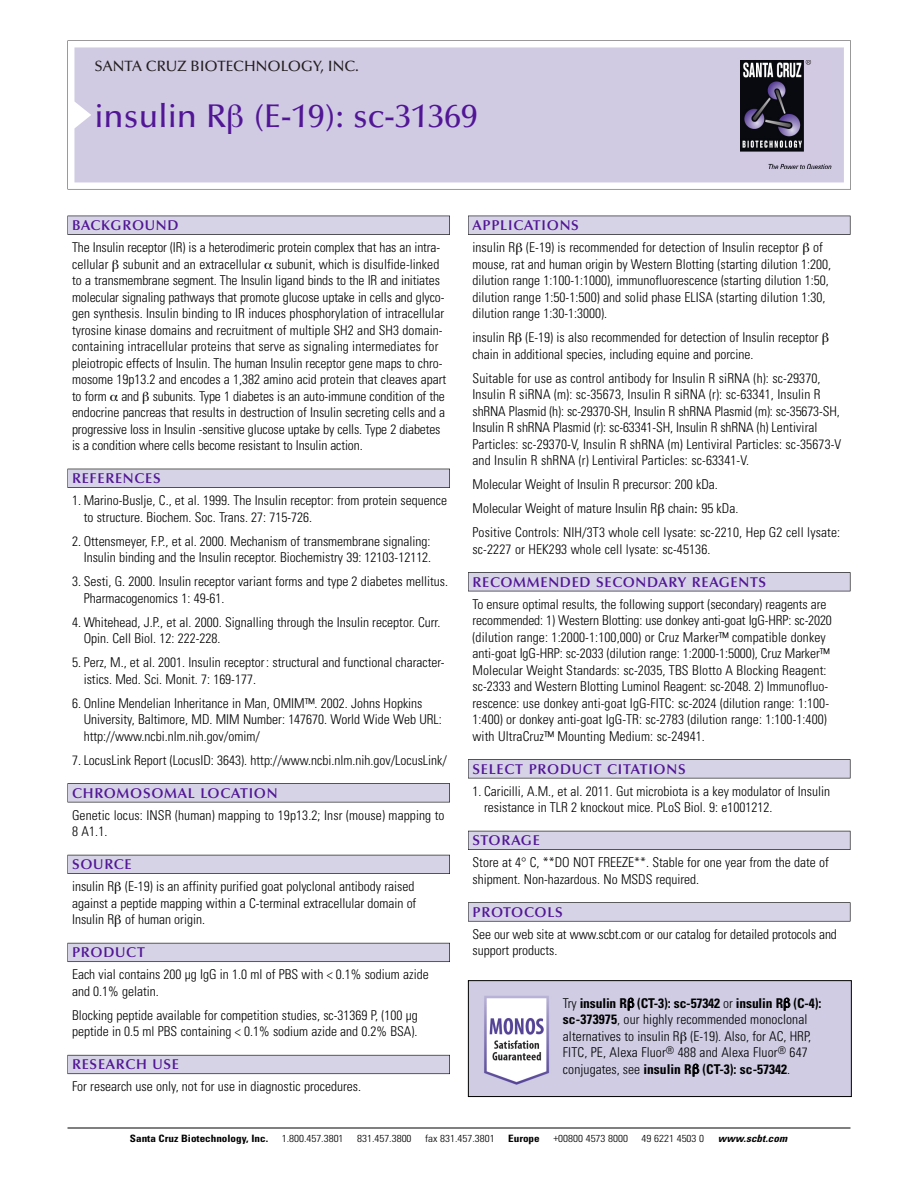
<style>
.page{position:relative;width:918px;height:1188px;background:#fff}
.page>*{position:absolute;margin:0;border:0;box-sizing:border-box;transform-origin:0 0}
.t1{font:500 33px "Optima";color:#511695}
.t2{font:500 15px "Optima";color:#231f20}
.t3{font:600 14.25px "Optima";letter-spacing:.05em;color:#511695}
.t4{font:300 condensed 13.5px/16.5px "Univers";color:#000}
.t5{font:300 condensed 10.2px "Univers";color:#000;scale:1.1 1}
.t6{font:700 condensed 10.2px "Univers";color:#000;scale:1.1 1}
.t7{font:italic 700 condensed 10.2px "Univers";letter-spacing:.005em;color:#000;scale:1.1 1}
.s1{font-weight:700}
</style>
<div class="page">
<svg style="left:68px;top:40px;width:783px;height:149px"></svg>
<div style="left:74px;top:47px;width:770px;height:135px;background:#d1cae3"></div>
<img style="left:741px;top:60px;width:90px;height:108px">
<div style="left:68px;top:216px;width:382px;height:19px;background:#525155"></div>
<div style="left:68px;top:216px;width:381px;height:18px;background:#d7d3e7"></div>
<div style="left:68px;top:469px;width:382px;height:19px;background:#515055"></div>
<div style="left:68px;top:469px;width:381px;height:18px;background:#d7d3e7"></div>
<div style="left:68px;top:783px;width:382px;height:19px;background:#545357"></div>
<div style="left:68px;top:784px;width:381px;height:18px;background:#d7d3e7"></div>
<div style="left:68px;top:855px;width:382px;height:19px;background:#54535a"></div>
<div style="left:68px;top:855px;width:381px;height:18px;background:#d7d3e7"></div>
<div style="left:68px;top:943px;width:382px;height:19px;background:#5b5a62"></div>
<div style="left:68px;top:943px;width:381px;height:18px;background:#d7d3e7"></div>
<div style="left:68px;top:1055px;width:382px;height:19px;background:#66646e"></div>
<div style="left:68px;top:1055px;width:381px;height:18px;background:#d7d3e7"></div>
<div style="left:468px;top:216px;width:382px;height:19px;background:#525155"></div>
<div style="left:468px;top:216px;width:382px;height:18px;background:#d7d3e7"></div>
<div style="left:468px;top:572px;width:382px;height:19px;background:#525155"></div>
<div style="left:468px;top:573px;width:382px;height:18px;background:#d7d3e7"></div>
<div style="left:468px;top:759px;width:382px;height:19px;background:#545357"></div>
<div style="left:468px;top:760px;width:382px;height:18px;background:#d7d3e7"></div>
<div style="left:468px;top:831px;width:382px;height:19px;background:#54535a"></div>
<div style="left:468px;top:831px;width:382px;height:18px;background:#d7d3e7"></div>
<svg style="left:468px;top:902px;width:382px;height:20px"></svg>
<div style="left:468px;top:903px;width:382px;height:18px;background:#d7d3e7"></div>
<hr style="left:68px;top:1128px;width:782px;height:1px;background:#000">
<img style="left:470px;top:982px;width:380px;height:113px">
<div style="left:468px;top:980px;width:384px;height:117px;border:1px solid #000"></div>
<svg style="left:228px;top:105px;width:15px;height:29px"></svg>
<svg style="left:628px;top:998px;width:6px;height:12px"></svg>
<svg style="left:784px;top:998px;width:6px;height:12px"></svg>
<svg style="left:681px;top:1031px;width:6px;height:13px"></svg>
<svg style="left:693px;top:1064px;width:6px;height:12px"></svg>
<p class="t2" style="left:94px;top:61px;width:266px">SANTA CRUZ BIOTECHNOLOGY, INC.</p>
<h1 class="t1" style="left:94px;top:103px;width:385px">insulin R (E-19): sc-31369</h1>
<p class="t3" style="left:72px;top:219px;width:108px">BACKGROUND</p>
<p class="t4" style="left:72px;top:240px;width:376px">The Insulin receptor (IR) is a heterodimeric protein complex that has an intra&shy;cellular subunit and an extracellular subunit, which is disulfide-linked to a transmembrane segment. The Insulin ligand binds to the IR and initiates molecular signaling pathways that promote glucose uptake in cells and glyco&shy;gen synthesis. Insulin binding to IR induces phosphorylation of intracellular tyrosine kinase domains and recruitment of multiple SH2 and SH3 domain&shy;containing intracellular proteins that serve as signaling intermediates for pleiotropic effects of Insulin. The human Insulin receptor gene maps to chro&shy;mosome 19p13.2 and encodes a 1,382 amino acid protein that cleaves apart to form and subunits. Type 1 diabetes is an auto-immune condition of the endocrine pancreas that results in destruction of Insulin secreting cells and a progressive loss in Insulin -sensitive glucose uptake by cells. Type 2 diabetes is a condition where cells become resistant to Insulin action.</p>
<p class="t3" style="left:72px;top:473px;width:90px">REFERENCES</p>
<p class="t4" style="left:84px;top:493px;width:365px;text-indent:-12px">1. Marino-Buslje, C., et al. 1999. The Insulin receptor: from protein sequence to structure. Biochem. Soc. Trans. 27: 715-726.</p>
<p class="t4" style="left:72px;top:534px;width:361px;text-align:right">2. Ottensmeyer, F.P., et al. 2000. Mechanism of transmembrane signaling:<br>Insulin binding and the Insulin receptor. Biochemistry 39: 12103-12112.</p>
<p class="t4" style="left:84px;top:574px;width:366px;text-indent:-12px">3. Sesti, G. 2000. Insulin receptor variant forms and type 2 diabetes mellitus.<br>Pharmacogenomics 1: 49-61.</p>
<p class="t4" style="left:84px;top:615px;width:358px;text-indent:-12px">4. Whitehead, J.P., et al. 2000. Signalling through the Insulin receptor. Curr.<br>Opin. Cell Biol. 12: 222-228.</p>
<p class="t4" style="left:84px;top:655px;width:362px;text-indent:-12px">5. Perz, M., et al. 2001. Insulin receptor: structural and functional character&shy;istics. Med. Sci. Monit. 7: 169-177.</p>
<p class="t4" style="left:84px;top:696px;width:360px;text-indent:-12px">6. Online Mendelian Inheritance in Man, OMIM™. 2002. Johns Hopkins<br>University, Baltimore, MD. MIM Number: 147670. World Wide Web URL: http://www.ncbi.nlm.nih.gov/omim/</p>
<p class="t4" style="left:72px;top:753px;width:376px">7. LocusLink Report (LocusID: 3643). http://www.ncbi.nlm.nih.gov/LocusLink/</p>
<p class="t3" style="left:72px;top:787px;width:207px">CHROMOSOMAL LOCATION</p>
<p class="t4" style="left:72px;top:808px;width:374px">Genetic locus: INSR (human) mapping to 19p13.2; Insr (mouse) mapping to<br>8 A1.1.</p>
<p class="t3" style="left:72px;top:859px;width:61px">SOURCE</p>
<p class="t4" style="left:72px;top:879px;width:346px">insulin R (E-19) is an affinity purified goat polyclonal antibody raised against a peptide mapping within a C-terminal extracellular domain of<br>Insulin R of human origin.</p>
<p class="t3" style="left:72px;top:947px;width:74px">PRODUCT</p>
<p class="t4" style="left:72px;top:967px;width:358px">Each vial contains 200 µg IgG in 1.0 ml of PBS with &lt; 0.1% sodium azide and 0.1% gelatin.</p>
<p class="t4" style="left:72px;top:1008px;width:347px">Blocking peptide available for competition studies, sc-31369 P, (100 µg peptide in 0.5 ml PBS containing &lt; 0.1% sodium azide and 0.2% BSA).</p>
<p class="t3" style="left:72px;top:1059px;width:109px">RESEARCH USE</p>
<p class="t4" style="left:72px;top:1079px;width:290px">For research use only, not for use in diagnostic procedures.</p>
<p class="t3" style="left:473px;top:219px;width:108px">APPLICATIONS</p>
<p class="t4" style="left:473px;top:240px;width:360px">insulin R (E-19) is recommended for detection of Insulin receptor of mouse, rat and human origin by Western Blotting (starting dilution 1:200, dilution range 1:100-1:1000), immunofluorescence (starting dilution 1:50, dilution range 1:50-1:500) and solid phase ELISA (starting dilution 1:30, dilution range 1:30-1:3000).</p>
<p class="t4" style="left:473px;top:330px;width:348px">insulin R (E-19) is also recommended for detection of Insulin receptor chain in additional species, including equine and porcine.</p>
<p class="t4" style="left:473px;top:371px;width:370px">Suitable for use as control antibody for Insulin R siRNA (h): sc-29370, Insulin R siRNA (m): sc-35673, Insulin R siRNA (r): sc-63341, Insulin R shRNA Plasmid (h): sc-29370-SH, Insulin R shRNA Plasmid (m): sc-35673-SH, Insulin R shRNA Plasmid (r): sc-63341-SH, Insulin R shRNA (h) Lentiviral Particles: sc-29370-V, Insulin R shRNA (m) Lentiviral Particles: sc-35673-V and Insulin R shRNA (r) Lentiviral Particles: sc-63341-V.</p>
<p class="t4" style="left:473px;top:473px;width:369px;line-height:24px">Molecular Weight of Insulin R precursor: 200 kDa.<br>Molecular Weight of mature Insulin R chain 95 kDa.<br>Positive Controls: NIH/3T3 whole cell lysate: sc-2210, Hep G2 cell lysate:</p>
<p class="t4" style="left:473px;top:542px;width:240px">sc-2227 or HEK293 whole cell lysate: sc-45136.</p>
<p class="t3" style="left:473px;top:576px;width:295px">RECOMMENDED SECONDARY REAGENTS</p>
<p class="t4" style="left:473px;top:597px;width:361px">To ensure optimal results, the following support (secondary) reagents are recommended: 1) Western Blotting: use donkey anti-goat IgG-HRP: sc-2020 (dilution range: 1:2000-1:100,000) or Cruz Marker™ compatible donkey anti-goat IgG-HRP: sc-2033 (dilution range: 1:2000-1:5000), Cruz Marker™ Molecular Weight Standards: sc-2035, TBS Blotto A Blocking Reagent: sc-2333 and Western Blotting Luminol Reagent: sc-2048. 2) Immunofluo&shy;rescence: use donkey anti-goat IgG-FITC: sc-2024 (dilution range: 1:100- 1:400) or donkey anti-goat IgG-TR: sc-2783 (dilution range: 1:100-1:400) with UltraCruz™ Mounting Medium: sc-24941.</p>
<p class="t3" style="left:473px;top:763px;width:215px">SELECT PRODUCT CITATIONS</p>
<p class="t4" style="left:484px;top:784px;width:348px;text-indent:-12px">1. Caricilli, A.M., et al. 2011. Gut microbiota is a key modulator of Insulin resistance in TLR 2 knockout mice. PLoS Biol. 9: e1001212.</p>
<p class="t3" style="left:473px;top:835px;width:69px">STORAGE</p>
<p class="t4" style="left:473px;top:855px;width:358px">Store at 4° C, **DO NOT FREEZE**. Stable for one year from the date of shipment. Non-hazardous. No MSDS required.</p>
<p class="t3" style="left:473px;top:906px;width:92px">PROTOCOLS</p>
<p class="t4" style="left:473px;top:927px;width:366px">See our web site at www.scbt.com or our catalog for detailed protocols and support products.</p>
<p class="t4" style="left:563px;top:996px;width:260px">Try <span class="s1">insulin R (CT-3): sc-57342</span> or <span class="s1">insulin R (C-4): sc-373975</span>, our highly recommended monoclonal alternatives to insulin R (E-19). Also, for AC, HRP, FITC, PE, Alexa Fluor<sup>®</sup> 488 and Alexa Fluor<sup>®</sup> 647 conjugates, see <span class="s1">insulin R (CT-3): sc-57342</span>.</p>
<p class="t6" style="left:130px;top:1135px;width:127px">Santa Cruz Biotechnology, Inc.</p>
<p class="t5" style="left:282px;top:1135px;width:58px">1.800.457.3801</p>
<p class="t5" style="left:357px;top:1135px;width:51px">831.457.3800</p>
<p class="t5" style="left:425px;top:1135px;width:65px">fax 831.457.3801</p>
<p class="t6" style="left:508px;top:1135px;width:30px">Europe</p>
<p class="t5" style="left:553px;top:1135px;width:69px">+00800 4573 8000</p>
<p class="t5" style="left:642px;top:1135px;width:58px">49 6221 4503 0</p>
<p class="t7" style="left:718px;top:1135px;width:64px">www.scbt.com</p>
</div>
